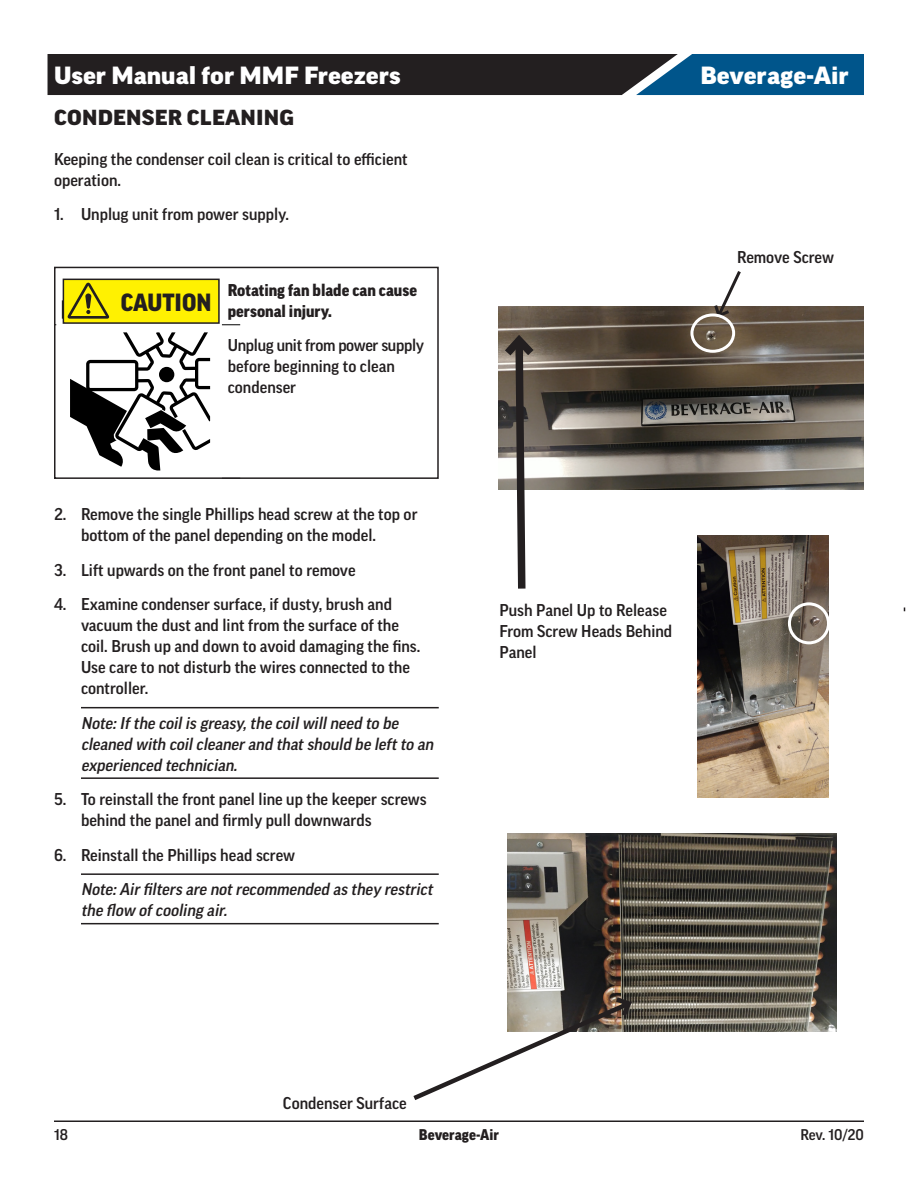
<style>
.page{position:relative;width:918px;height:1188px;background:#fff}
.page>*{position:absolute;margin:0;border:0;box-sizing:border-box;transform-origin:0 0}
.t1{font:900 expanded 24px "Good Pro";color:#fff}
.t2{font:900 24px "Good Pro";color:#231f20}
.Page_Header{font:900 expanded 21px "Good Pro";letter-spacing:.01em;color:#231f20}
.Body_-_Text{font:500 16.5px/21px "Good Pro";color:#231f20}
.Body_-_Notes{font:italic 500 16.5px/21px "Good Pro";color:#231f20}
.Body_-_Text-2{font:900 16.5px/21px "Good Pro";color:#231f20}
.t3{font:900 15px "Good Pro";color:#231f20}
.t4{font:500 15px "Good Pro";color:#231f20}
</style>
<div class="page">
<svg style="left:48px;top:54px;width:816px;height:41px;background:#1e2f3d"></svg>
<hr style="left:54px;top:1120px;width:810px;height:2px;background:#231f20">
<hr style="left:81px;top:707px;width:358px;height:1px;background:#231f20">
<hr style="left:81px;top:777px;width:358px;height:2px;background:#231f20">
<hr style="left:81px;top:873px;width:358px;height:2px;background:#231f20">
<hr style="left:81px;top:923px;width:358px;height:1px;background:#231f20">
<img style="left:498px;top:306px;width:366px;height:183px">
<img style="left:697px;top:536px;width:131px;height:262px">
<svg style="left:70px;top:332px;width:140px;height:139px"></svg>
<svg style="left:222px;top:325px;width:18px;height:1px"></svg>
<div style="left:54px;top:267px;width:385px;height:212px;border:2px solid #231f20"></div>
<div style="left:63px;top:279px;width:156px;height:44px;background:#fff101"></div>
<div style="left:63px;top:279px;width:157px;height:45px;border:2px solid #231f20"></div>
<svg style="left:62px;top:283px;width:47px;height:36px"></svg>
<div style="left:788px;top:602px;width:42px;height:42px;border:3px solid #fff;border-radius:50%"></div>
<svg style="left:712px;top:271px;width:31px;height:49px"></svg>
<img style="left:508px;top:833px;width:329px;height:199px">
<svg style="left:413px;top:994px;width:222px;height:106px"></svg>
<div style="left:690px;top:313px;width:45px;height:40px;border:3px solid #fff;border-radius:50%"></div>
<svg style="left:498px;top:329px;width:43px;height:260px"></svg>
<h1 class="t1" style="left:54px;top:62px;width:348px">User Manual for MMF Freezers</h1>
<h1 class="t1" style="left:700px;top:62px;width:150px">Beverage-Air</h1>
<p class="Page_Header" style="left:54px;top:106px;width:242px">CONDENSER CLEANING</p>
<p class="Body_-_Text" style="left:54px;top:148px;width:355px">Keeping the condenser coil clean is critical to efficient operation.</p>
<p class="Body_-_Text" style="left:54px;top:204px;width:237px">1. Unplug unit from power supply.</p>
<p class="t2" style="left:121px;top:289px;width:92px">CAUTION</p>
<p class="Body_-_Text-2" style="left:228px;top:280px;width:191px">Rotating fan blade can cause personal injury.</p>
<p class="Body_-_Text" style="left:228px;top:335px;width:198px">Unplug unit from power supply before beginning to clean condenser</p>
<p class="Body_-_Text" style="left:81px;top:504px;width:338px;text-indent:-27px">2. Remove the single Phillips head screw at the top or bottom of the panel depending on the model.</p>
<p class="Body_-_Text" style="left:54px;top:559px;width:303px">3. Lift upwards on the front panel to remove</p>
<p class="Body_-_Text" style="left:81px;top:594px;width:341px;text-indent:-27px">4. Examine condenser surface, if dusty, brush and vacuum the dust and lint from the surface of the coil. Brush up and down to avoid damaging the fins.<br>Use care to not disturb the wires connected to the controller.</p>
<p class="Body_-_Notes" style="left:81px;top:712px;width:357px">Note:Ifthe coilis greasy,the coilwillneed to be cleaned with coilcleanerand thatshould be leftto an experienced technician.</p>
<p class="Body_-_Text" style="left:81px;top:789px;width:347px;text-indent:-27px">5. To reinstall the front panel line up the keeper screws behind the panel and firmly pull downwards</p>
<p class="Body_-_Text" style="left:54px;top:844px;width:243px">6. Reinstall the Phillips head screw</p>
<p class="Body_-_Notes" style="left:81px;top:879px;width:356px">Note:Airfilters are notrecommended as they restrict the flow ofcooling air.</p>
<p class="Body_-_Text" style="left:500px;top:600px;width:174px">Push Panel Up to Release<br>From Screw Heads Behind<br>Panel</p>
<p class="Body_-_Text" style="left:737px;top:246px;width:98px">Remove Screw</p>
<p class="Body_-_Text" style="left:283px;top:1092px;width:125px">Condenser Surface</p>
<p class="t4" style="left:54px;top:1127px;width:15px">18</p>
<p class="t3" style="left:419px;top:1127px;width:82px">Beverage-Air</p>
<p class="t4" style="left:800px;top:1127px;width:65px">Rev. 10/20</p>
</div>
